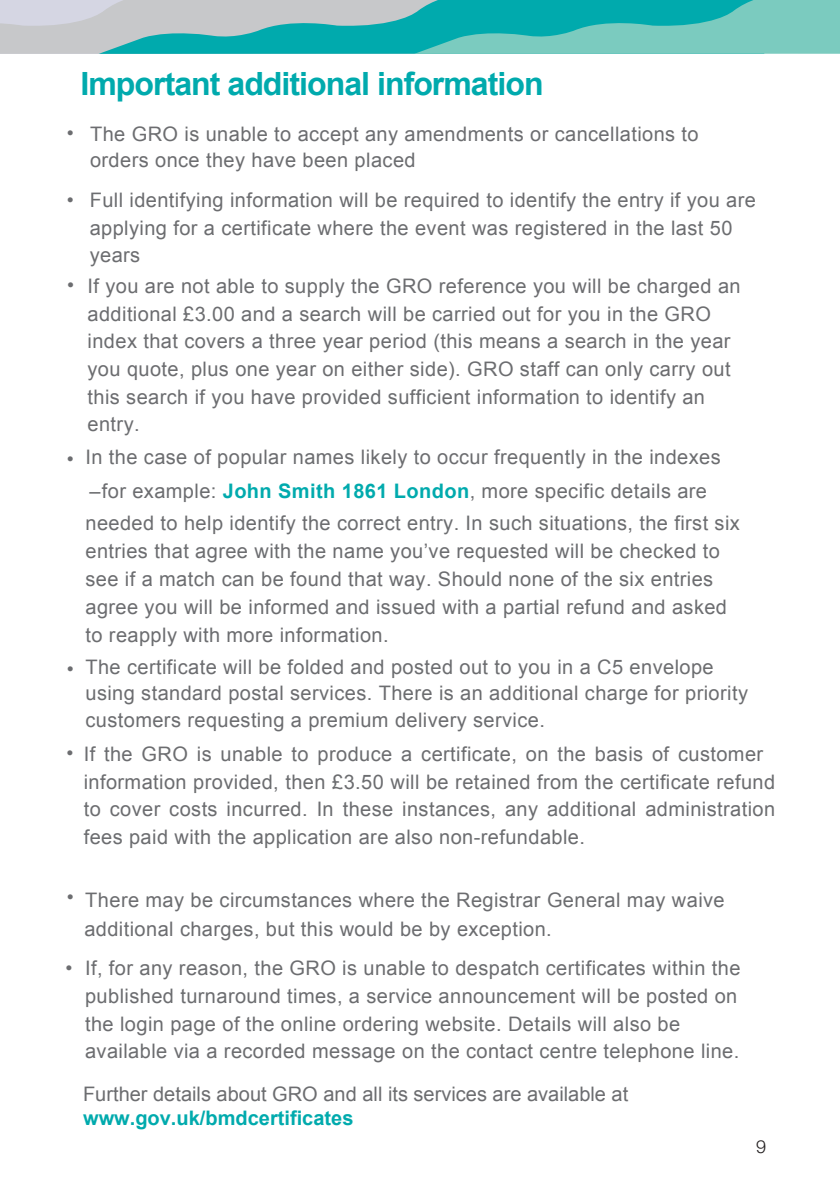
<style>
.page{position:relative;width:840px;height:1191px;background:#fff}
.page>*{position:absolute;margin:0;border:0;box-sizing:border-box;transform-origin:0 0}
.t1{font:700 32px "Arial";letter-spacing:-.03em;color:#00aaad}
.t2{font:20px/27.4px "Arial";letter-spacing:.02em;color:#6c6d70}
.t3{font:20px/24px "Arial";color:#6c6d70}
.t4{font:300 18px "Helvetica Neue LT Pro";color:#231f20}
.s1{font-weight:700;color:#00aaad}
.s2{font-style:inherit}
</style>
<div class="page">
<svg style="left:0;top:0;width:839px;height:54px;background:#67bebd"></svg>
<h1 class="t1" style="left:80px;top:62px;width:464px">Important additional information</h1>
<p class="t2" style="left:90px;top:120px;width:610px;line-height:26.8px;text-indent:-23px">• The GRO is unable to accept any amendments or cancellations to orders once they have been placed</p>
<p class="t2" style="left:90px;top:187px;width:667px;text-indent:-23px">• Full identifying information will be required to identify the entry if you are applying for a certificate where the event was registered in the last 50 years</p>
<p class="t2" style="left:87px;top:272px;width:654px;text-indent:-20px">• If you are not able to supply the GRO reference you will be charged an additional £3.00 and a search will be carried out for you in the GRO index that covers a three year period (this means a search in the year you quote, plus one year on either side). GRO staff can only carry out this search if you have provided sufficient information to identify an entry.</p>
<p class="t2" style="left:67px;top:440px;width:655px;line-height:34px;text-align:center">• In the case of popular names likely to occur frequently in the indexes –for example: <span class="s1">John Smith 1861 London</span>, more specific details are</p>
<p class="t2" style="left:85px;top:509px;width:655px;line-height:28px">needed to help identify the correct entry. In such situations, the first six entries that agree with the name you’ve requested will be checked to see if a match can be found that way. Should none of the six entries agree you will be informed and issued with a partial refund and asked to reapply with more information.</p>
<p class="t2" style="left:85px;top:653px;width:663px;line-height:26.8px;text-indent:-19px">• The certificate will be folded and posted out to you in a C5 envelope using standard postal services. There is an additional charge for <span class="s2">priority customers requesting a premium delivery service</span>.</p>
<p class="t2" style="left:84px;top:741px;width:692px;text-indent:-17px">• If the GRO is unable to produce a certificate, on the basis of customer information provided, then £3.50 will be retained from the certificate refund to cover costs incurred. In these instances, any additional administration fees paid with the application are also non-refundable.</p>
<p class="t2" style="left:67px;top:883px;width:8px">•</p>
<p class="t2" style="left:84px;top:885px;width:641px;line-height:29.6px">There may be circumstances where the Registrar General may waive additional charges, but this would be <span class="s2">by exception.</span></p>
<p class="t2" style="left:85px;top:954px;width:656px;text-indent:-20px">• If, for any reason, the GRO is unable to despatch certificates within the published turnaround times, a service announcement will be posted on the login page of the online ordering website. Details will also be available via a recorded message on the contact centre telephone line.</p>
<p class="t3" style="left:83px;top:1082px;width:546px">Further details about GRO and all its services are available at <span class="s1">www.gov.uk/bmdcertificates</span></p>
<p class="t4" style="left:755px;top:1135px;width:12px">9</p>
</div>
